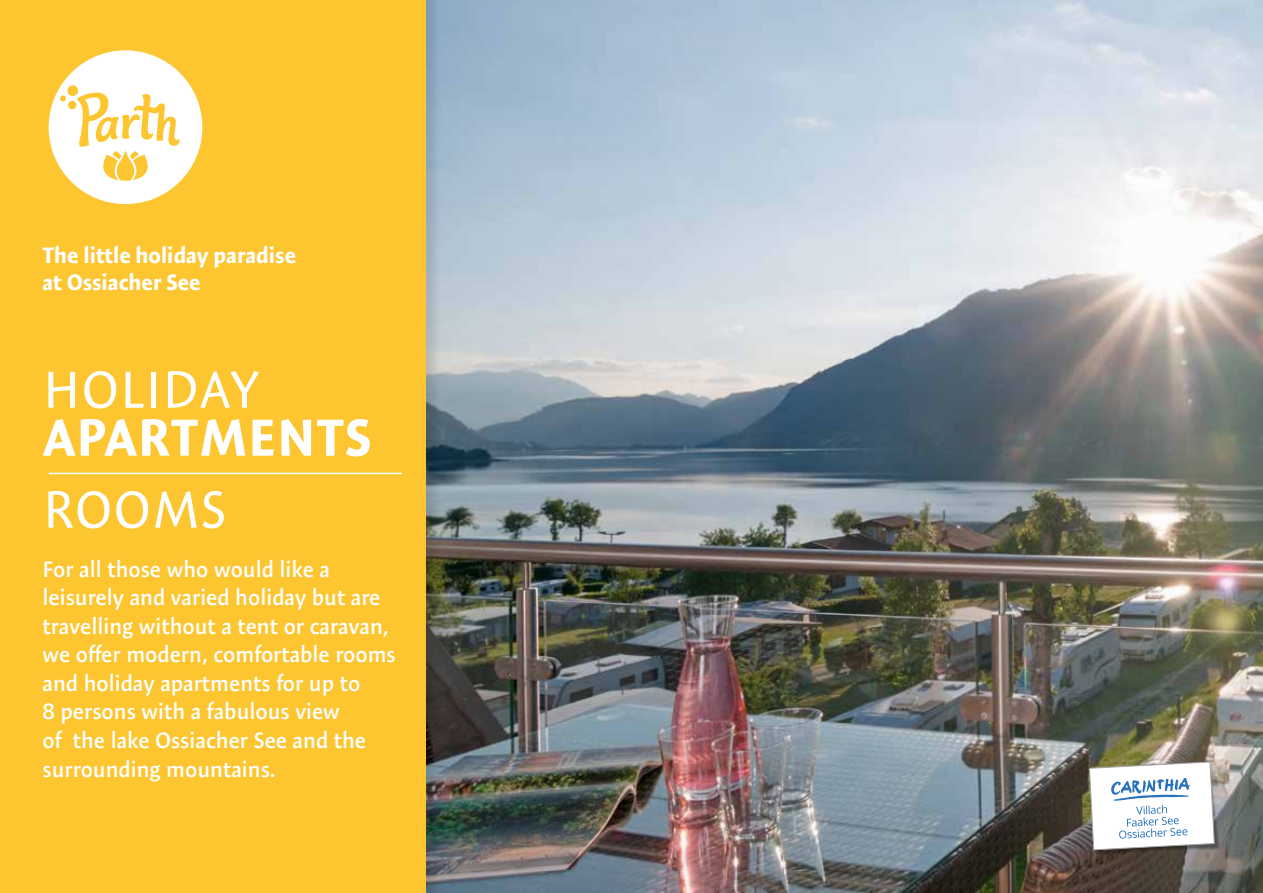
<style>
.page{position:relative;width:1263px;height:893px;background:#fff}
.page>*{position:absolute;margin:0;border:0;box-sizing:border-box;transform-origin:0 0}
.t1{font:52.5px "Expo Sans Pro";letter-spacing:.02em;color:#fff}
.t2{font:700 52.5px "Expo Sans Pro";letter-spacing:.02em;color:#fff}
.t3{font:600 22.5px/28.5px "Expo Sans Pro";color:#fff}
.t4{font:700 22.5px/27px "Expo Sans Pro";color:#fff}
</style>
<div class="page">
<img style="left:443px;top:0;width:820px;height:893px">
<div style="left:0;top:0;width:443px;height:893px;background:#000;opacity:.11"></div>
<div style="left:0;top:0;width:426px;height:893px;background:#fdc52f"></div>
<hr style="left:49px;top:473px;width:353px;height:1px;background:#fff">
<img style="left:1091px;top:765px;width:130px;height:92px">
<svg style="left:1089px;top:761px;width:126px;height:89px"></svg>
<svg style="left:49px;top:50px;width:153px;height:154px"></svg>
<p class="t4" style="left:43px;top:241px;width:255px">The little holiday paradise at Ossiacher See</p>
<h1 class="t1" style="left:43px;top:359px;width:218px">HOLIDAY</h1>
<h1 class="t2" style="left:43px;top:405px;width:330px">APARTMENTS</h1>
<h1 class="t1" style="left:43px;top:478px;width:185px">ROOMS</h1>
<p class="t3" style="left:43px;top:555px;width:355px">For all those who would like a leisurely and varied holiday but are travelling without a tent or caravan, we offer modern, comfortable rooms and holiday apartments for up to<br>8 persons with a fabulous view<br>of the lake Ossiacher See and the surrounding mountains.</p>
</div>
